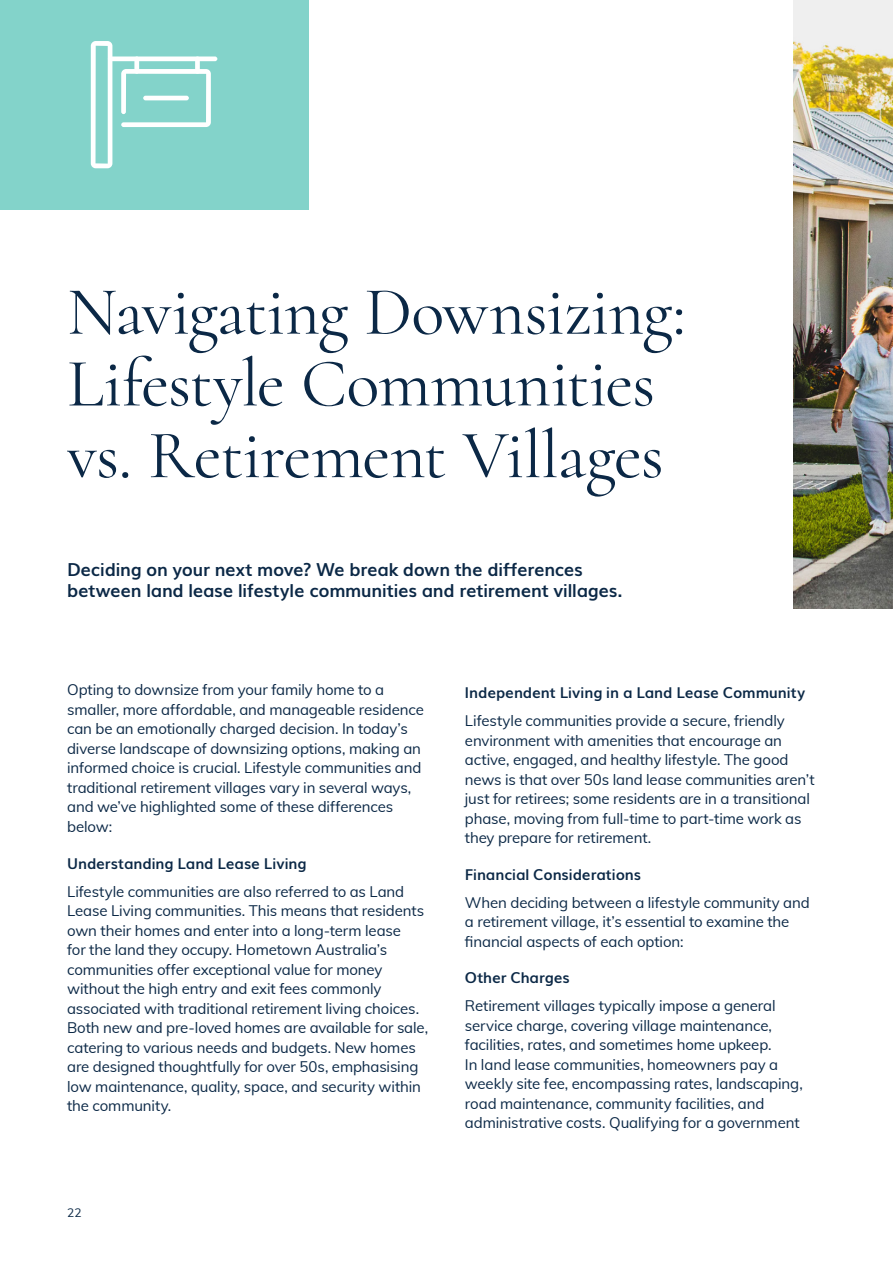
<style>
.page{position:relative;width:893px;height:1263px;background:#fff}
.page>*{position:absolute;margin:0;border:0;box-sizing:border-box;transform-origin:0 0}
.Heading{font:68.7px/71.7px "Cormorant";letter-spacing:-.015em;color:#0b2846}
.Muli_Reg_9_12{font:700 18px/20.9px "Muli";letter-spacing:-.01em;color:#0b2846}
.Muli_Reg_9_12-2{font:15px/19.5px "Muli";letter-spacing:-.01em;color:#0b2846}
.Muli_Reg_9_12-3{font:700 15px "Muli";color:#0b2846}
.Muli_Reg_10_13{font:12px "Muli";color:#0b2846}
</style>
<div class="page">
<div style="left:0;top:0;width:308px;height:209px;background:#83d3ca"></div>
<svg style="left:90px;top:41px;width:128px;height:128px"></svg>
<img style="left:793px;top:0;width:100px;height:608px">
<p class="Heading" style="left:67px;top:276px;width:620px">Navigating Downsizing:<br>Lifestyle Communities vs. Retirement Villages</p>
<p class="Muli_Reg_9_12" style="left:67px;top:558px;width:557px">Deciding on your next move? We break down the differences between land lease lifestyle communities and retirement villages.</p>
<p class="Muli_Reg_9_12-2" style="left:67px;top:680px;width:358px">Opting to downsize from your family home to a smaller, more affordable, and manageable residence can be an emotionally charged decision. In today’s diverse landscape of downsizing options, making an informed choice is crucial. Lifestyle communities and traditional retirement villages vary in several ways, and we’ve highlighted some of these differences below:</p>
<p class="Muli_Reg_9_12-3" style="left:67px;top:851px;width:241px">Understanding Land Lease Living</p>
<p class="Muli_Reg_9_12-2" style="left:67px;top:881px;width:363px">Lifestyle communities are also referred to as Land Lease Living communities. This means that residents own their homes and enter into a long-term lease<br>for the land they occupy. Hometown Australia’s communities offer exceptional value for money without the high entry and exit fees commonly associated with traditional retirement living choices.<br>Both new and pre-loved homes are available for sale, catering to various needs and budgets. New homes are designed thoughtfully for over 50s, emphasising low maintenance, quality, space, and security within the community.</p>
<p class="Muli_Reg_10_13" style="left:67px;top:1204px;width:16px">22</p>
<p class="Muli_Reg_9_12-3" style="left:465px;top:680px;width:342px">Independent Living in a Land Lease Community</p>
<p class="Muli_Reg_9_12-2" style="left:465px;top:710px;width:351px">Lifestyle communities provide a secure, friendly environment with amenities that encourage an active, engaged, and healthy lifestyle. The good news is that over 50s land lease communities aren’t just for retirees; some residents are in a transitional phase, moving from full-time to part-time work as they prepare for retirement.</p>
<p class="Muli_Reg_9_12-3" style="left:465px;top:862px;width:178px">Financial Considerations</p>
<p class="Muli_Reg_9_12-2" style="left:465px;top:892px;width:346px">When deciding between a lifestyle community and a retirement village, it’s essential to examine the financial aspects of each option:</p>
<p class="Muli_Reg_9_12-3" style="left:465px;top:965px;width:106px">Other Charges</p>
<p class="Muli_Reg_9_12-2" style="left:465px;top:995px;width:339px">Retirement villages typically impose a general service charge, covering village maintenance, facilities, rates, and sometimes home upkeep.<br>In land lease communities, homeowners pay a weekly site fee, encompassing rates, landscaping, road maintenance, community facilities, and administrative costs. Qualifying for a government</p>
</div>
